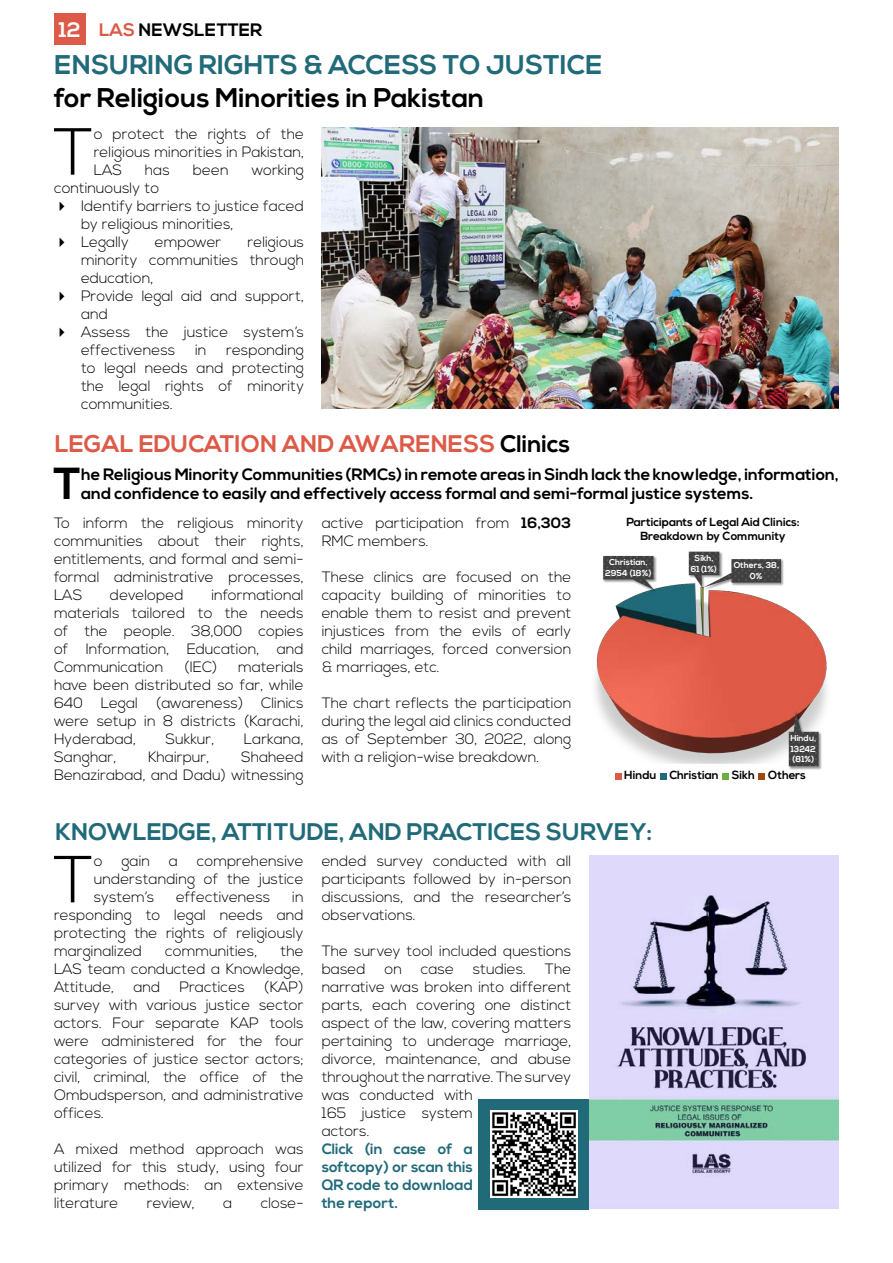
<style>
.page{position:relative;width:893px;height:1263px;background:#fff}
.page>*{position:absolute;margin:0;border:0;box-sizing:border-box;transform-origin:0 0}
.t1{font:300 66.45px "Nexa";color:#000}
.t2{font:700 44.85px "Nexa";color:#000}
.t3{font:700 27px "Nexa";color:#000}
.t4{font:700 27px "Nexa";color:#216a79}
.t5{font:700 24px "Nexa";color:#216a79}
.t6{font:700 24px "Nexa";color:#dd5a48}
.t7{font:700 18px "Nexa";color:#000}
.t8{font:700 16.5px/19.8px "Nexa";color:#000}
.t9{font:300 15px/18px "Nexa";color:#000;text-align:justify}
.t10{font:700 15px/18px "Nexa";color:#216a79;text-align:justify}
.t11{font:700 11.7px/14.5px "Nexa";color:#000;text-align:center}
.t12{font:700 8.7px/10.9px "Nexa";letter-spacing:.005em;color:#fff;text-align:center}
.s1{font-size:21px;color:#fff}
.s2{color:#dd5a48}
.s3{color:#000}
.s4{font-weight:700}
</style>
<div class="page">
<div style="left:54px;top:14px;width:31px;height:31px;background:#dd5a48"></div>
<img style="left:589px;top:855px;width:250px;height:354px">
<img style="left:322px;top:127px;width:517px;height:282px">
<img style="left:595px;top:583px;width:232px;height:196px">
<img style="left:787px;top:709px;width:36px;height:62px">
<svg style="left:789px;top:711px;width:30px;height:55px;background:#6f6867"></svg>
<img style="left:602px;top:555px;width:56px;height:39px">
<svg style="left:603px;top:556px;width:51px;height:33px"></svg>
<img style="left:687px;top:551px;width:33px;height:41px">
<img style="left:702px;top:559px;width:84px;height:33px">
<svg style="left:689px;top:552px;width:92px;height:35px"></svg>
<svg style="left:615px;top:773px;width:6px;height:6px"></svg>
<div style="left:660px;top:773px;width:7px;height:6px;background:#206a79"></div>
<div style="left:722px;top:773px;width:7px;height:6px;background:#70ad47"></div>
<div style="left:758px;top:773px;width:7px;height:6px;background:#9e480e"></div>
<div style="left:479px;top:1099px;width:110px;height:110px;background:#216a79"></div>
<img style="left:491px;top:1111px;width:86px;height:86px">
<p class="t7" style="left:59px;top:20px;width:205px"><span class="s1">12</span> <span class="s2">LAS</span> NEWSLETTER</p>
<h3 class="t4" style="left:54px;top:49px;width:549px">ENSURING RIGHTS &amp; ACCESS TO JUSTICE</h3>
<h3 class="t3" style="left:54px;top:82px;width:431px">for Religious Minorities in Pakistan</h3>
<h1 class="t1" style="left:53px;top:114px;width:42px">T</h1>
<p class="t9" style="left:94px;top:125px;width:212px">o protect the rights of the religious minorities in Pakistan, LAS</p>
<p class="t9" style="left:145px;top:161px;width:27px">has</p>
<p class="t9" style="left:193px;top:161px;width:37px">been</p>
<p class="t9" style="left:252px;top:161px;width:54px">working</p>
<p class="t9" style="left:81px;top:179px;width:225px;text-align:left;text-indent:-27px">continuously to<br>Identify barriers to justice faced by religious minorities,<br>Legally</p>
<p class="t9" style="left:81px;top:233px;width:225px;text-align:left;text-indent:167px">religious minority communities through education,<br>Provide legal aid and support, and<br>Assess the justice system’s effectiveness</p>
<p class="t9" style="left:155px;top:233px;width:68px">empower</p>
<p class="t9" style="left:81px;top:341px;width:225px;text-indent:145px">responding to legal needs and protecting the legal rights of minority communities.</p>
<p class="t9" style="left:195px;top:341px;width:13px">in</p>
<h3 class="t6" style="left:55px;top:430px;width:517px">LEGAL EDUCATION AND AWARENESS <span class="s3">Clinics</span></h3>
<h2 class="t2" style="left:54px;top:458px;width:29px">T</h2>
<p class="t8" style="left:81px;top:465px;width:759px">he Religious Minority Communities (RMCs) in remote areas in Sindh lack the knowledge, information, and confidence to easily and effectively access formal and semi-formal justice systems.</p>
<p class="t9" style="left:54px;top:514px;width:251px">To inform the religious minority communities about their rights, entitlements, and formal and semi&shy;formal administrative processes, LAS</p>
<p class="t9" style="left:322px;top:514px;width:251px">active participation from <span class="s4">16,303<br></span>RMC members.</p>
<p class="t9" style="left:322px;top:568px;width:251px">These clinics are focused on the capacity building of minorities to enable them to resist and prevent injustices from the evils of early child marriages, forced conversion &amp; marriages, etc.</p>
<p class="t9" style="left:322px;top:694px;width:251px">The chart reflects the participation during the legal aid clinics conducted as of September 30, 2022, along with a religion-wise breakdown.</p>
<p class="t11" style="left:626px;top:515px;width:175px">Participants of Legal Aid Clinics:<br>Breakdown by Community</p>
<p class="t12" style="left:605px;top:557px;width:48px">Christian,<br>2954 (18%)</p>
<p class="t12" style="left:691px;top:552px;width:28px">Sikh,<br>61 (1%)</p>
<p class="t12" style="left:734px;top:560px;width:47px">Others, 38,<br>0%</p>
<p class="t9" style="left:54px;top:586px;width:251px;text-indent:157px">informational materials tailored to the needs of the people. 38,000 copies of Information, Education, and Communication</p>
<p class="t9" style="left:110px;top:586px;width:75px">developed</p>
<p class="t9" style="left:184px;top:658px;width:35px">(IEC)</p>
<p class="t9" style="left:54px;top:658px;width:251px;text-indent:184px">materials have been distributed so far, while 640 Legal (awareness) Clinics were setup in 8 districts (Karachi, Hyderabad,</p>
<p class="t9" style="left:165px;top:730px;width:51px">Sukkur,</p>
<p class="t9" style="left:244px;top:730px;width:61px">Larkana,</p>
<p class="t12" style="left:790px;top:733px;width:27px;text-align:justify">Hindu, 13242 (81%)</p>
<p class="t9" style="left:54px;top:748px;width:64px">Sanghar,</p>
<p class="t9" style="left:148px;top:748px;width:63px">Khairpur,</p>
<p class="t9" style="left:54px;top:748px;width:251px;text-align:right">Shaheed<br>Benazirabad, and Dadu) witnessing</p>
<p class="t11" style="left:624px;top:768px;width:183px">Hindu Christian Sikh Others</p>
<h3 class="t5" style="left:55px;top:818px;width:598px">KNOWLEDGE, ATTITUDE, AND PRACTICES SURVEY:</h3>
<h1 class="t1" style="left:53px;top:841px;width:42px">T</h1>
<p class="t9" style="left:94px;top:853px;width:10px">o</p>
<p class="t9" style="left:121px;top:853px;width:30px">gain</p>
<p class="t9" style="left:169px;top:853px;width:11px">a</p>
<p class="t9" style="left:94px;top:853px;width:211px;text-indent:103px">comprehensive understanding of the justice system’s</p>
<p class="t9" style="left:54px;top:889px;width:251px;text-indent:238px">in responding to legal needs and protecting the rights of religiously marginalized</p>
<p class="t9" style="left:176px;top:889px;width:96px">effectiveness</p>
<p class="t9" style="left:165px;top:943px;width:94px">communities,</p>
<p class="t9" style="left:54px;top:943px;width:251px;text-indent:226px">the LAS team conducted a Knowledge, Attitude,</p>
<p class="t9" style="left:54px;top:979px;width:251px;text-indent:210px">(KAP) survey with various justice sector actors. Four separate KAP tools were administered for the four categories of justice sector actors; civil, criminal, the office of the Ombudsperson, and administrative offices.</p>
<p class="t9" style="left:54px;top:1141px;width:251px">A mixed method approach was utilized for this study, using four primary methods: an extensive literature</p>
<p class="t9" style="left:133px;top:979px;width:28px">and</p>
<p class="t9" style="left:180px;top:979px;width:67px">Practices</p>
<p class="t9" style="left:147px;top:1195px;width:50px">review,</p>
<p class="t9" style="left:223px;top:1195px;width:11px">a</p>
<p class="t9" style="left:261px;top:1195px;width:44px">close-</p>
<p class="t9" style="left:322px;top:853px;width:251px">ended survey conducted with all participants followed by in-person discussions, and the researcher’s observations.</p>
<p class="t9" style="left:322px;top:943px;width:251px">The survey tool included questions based</p>
<p class="t9" style="left:385px;top:961px;width:19px">on</p>
<p class="t9" style="left:421px;top:961px;width:35px">case</p>
<p class="t9" style="left:473px;top:961px;width:55px">studies.</p>
<p class="t9" style="left:322px;top:961px;width:251px;text-align:left;text-indent:223px">The narrative was broken into different parts, each covering one distinct aspect of the law, covering matters pertaining to underage marriage, divorce, maintenance, and abuse throughout the narrative. The survey was conducted with<br>165 justice system<br>actors.</p>
<p class="t10" style="left:322px;top:1141px;width:153px">Click (in case of a softcopy) or scan this QR code to download the report.</p>
</div>
